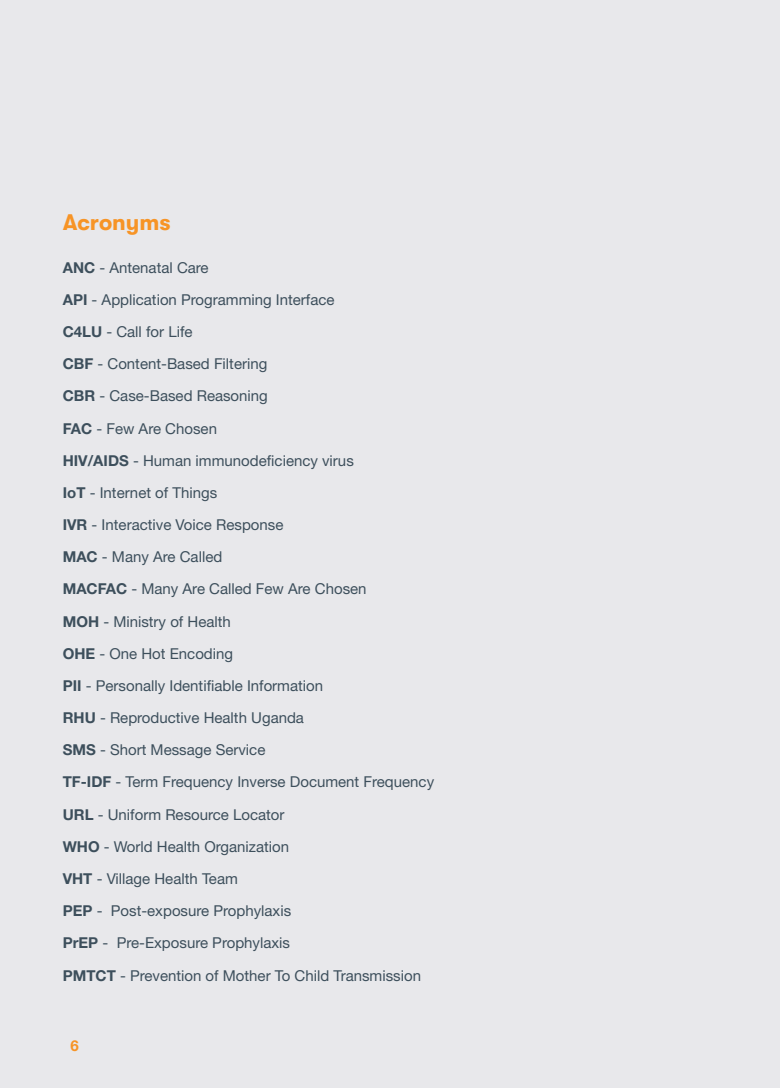
<style>
.page{position:relative;width:780px;height:1088px;background:#e8e8eb}
.page>*{position:absolute;margin:0;border:0;box-sizing:border-box;transform-origin:0 0}
.Main-Title{font:700 22.5px "GT Walsheim Pro";color:#f79426}
.Body-text{font:15px "Helvetica Neue LT 55 Rm";color:#3d4f5c}
.t1{font:15px "Helvetica Neue LT 75 Bd";color:#f79426}
.s1{font-family:"Helvetica Neue LT 75 Bd"}
</style>
<div class="page">
<p class="Main-Title" style="left:63px;top:209px;width:109px">Acronyms</p>
<p class="Body-text" style="left:63px;top:258px;width:147px"><span class="s1">ANC</span> - Antenatal Care</p>
<p class="Body-text" style="left:63px;top:290px;width:273px"><span class="s1">API</span> - Application Programming Interface</p>
<p class="Body-text" style="left:63px;top:322px;width:131px"><span class="s1">C4LU</span> - Call for Life</p>
<p class="Body-text" style="left:63px;top:354px;width:206px"><span class="s1">CBF</span> - Content-Based Filtering</p>
<p class="Body-text" style="left:63px;top:387px;width:207px"><span class="s1">CBR</span> - Case-Based Reasoning</p>
<p class="Body-text" style="left:63px;top:419px;width:156px"><span class="s1">FAC</span> - Few Are Chosen</p>
<p class="Body-text" style="left:63px;top:451px;width:292px"><span class="s1">HIV/AIDS</span> - Human immunodeficiency virus</p>
<p class="Body-text" style="left:63px;top:483px;width:156px"><span class="s1">IoT</span> - Internet of Things</p>
<p class="Body-text" style="left:63px;top:515px;width:222px"><span class="s1">IVR</span> - Interactive Voice Response</p>
<p class="Body-text" style="left:63px;top:548px;width:161px"><span class="s1">MAC</span> - Many Are Called</p>
<p class="Body-text" style="left:63px;top:580px;width:305px"><span class="s1">MACFAC</span> - Many Are Called Few Are Chosen</p>
<p class="Body-text" style="left:63px;top:612px;width:170px"><span class="s1">MOH</span> - Ministry of Health</p>
<p class="Body-text" style="left:63px;top:644px;width:172px"><span class="s1">OHE</span> - One Hot Encoding</p>
<p class="Body-text" style="left:63px;top:676px;width:262px"><span class="s1">PII</span> - Personally Identifiable Information</p>
<p class="Body-text" style="left:63px;top:708px;width:243px"><span class="s1">RHU</span> - Reproductive Health Uganda</p>
<p class="Body-text" style="left:63px;top:741px;width:204px"><span class="s1">SMS</span> - Short Message Service</p>
<p class="Body-text" style="left:63px;top:773px;width:373px"><span class="s1">TF-IDF</span> - Term Frequency Inverse Document Frequency</p>
<p class="Body-text" style="left:63px;top:805px;width:223px"><span class="s1">URL</span> - Uniform Resource Locator</p>
<p class="Body-text" style="left:63px;top:837px;width:228px"><span class="s1">WHO</span> - World Health Organization</p>
<p class="Body-text" style="left:63px;top:869px;width:177px"><span class="s1">VHT</span> - Village Health Team</p>
<p class="Body-text" style="left:63px;top:901px;width:230px"><span class="s1">PEP</span> - Post-exposure Prophylaxis</p>
<p class="Body-text" style="left:63px;top:934px;width:229px"><span class="s1">PrEP</span> - Pre-Exposure Prophylaxis</p>
<p class="Body-text" style="left:63px;top:966px;width:360px"><span class="s1">PMTCT</span> - Prevention of Mother To Child Transmission</p>
<p class="t1" style="left:70px;top:1036px;width:10px">6</p>
</div>
